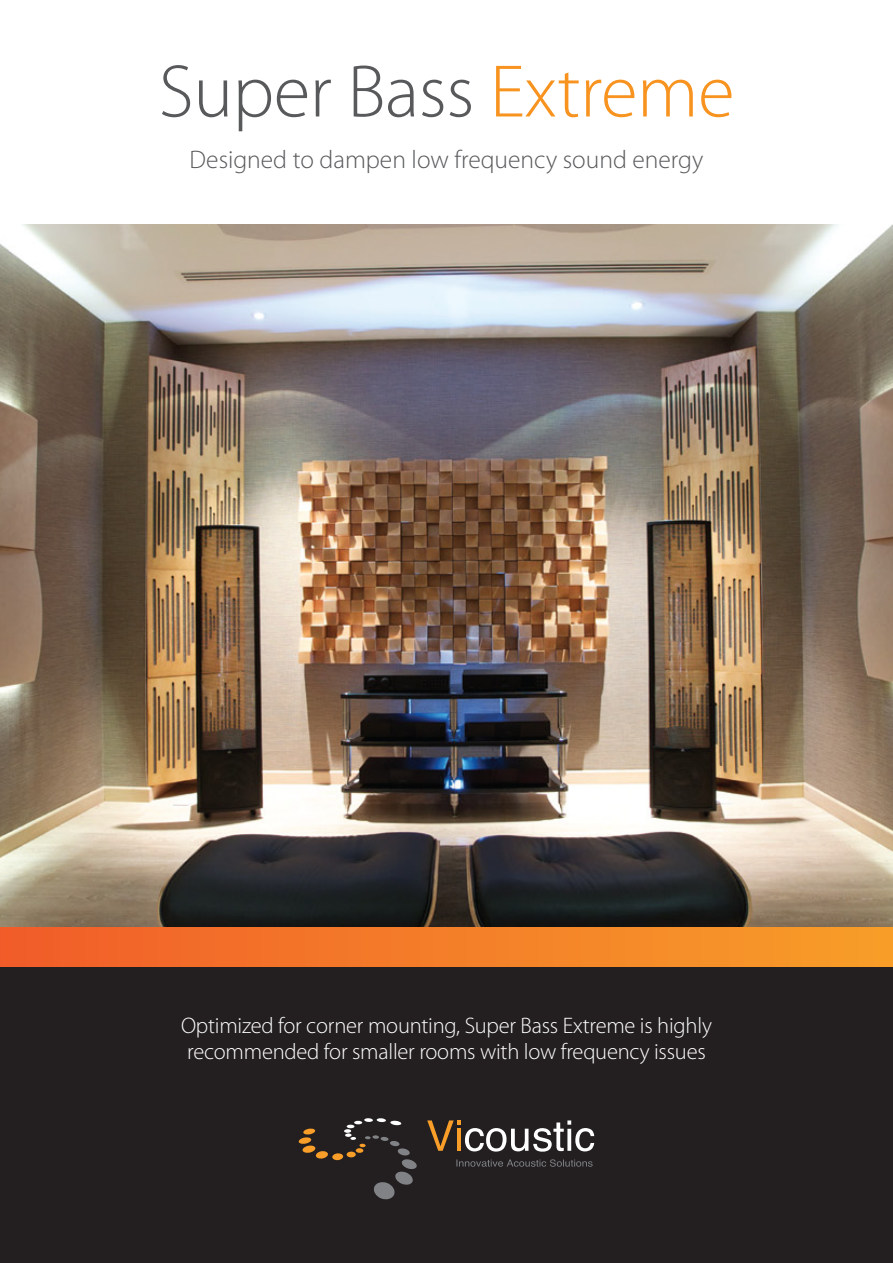
<style>
.page{position:relative;width:893px;height:1263px;background:#fff}
.page>*{position:absolute;margin:0;border:0;box-sizing:border-box;transform-origin:0 0}
.t1{font:300 75px "Myriad Pro";letter-spacing:-.005em;color:#58595b}
.t2{font:300 25.5px "Myriad Pro";color:#58595b}
.t3{font:300 22.5px/25.5px "Myriad Pro";letter-spacing:-.01em;color:#fff}
.s1{color:#f7931e}
</style>
<div class="page">
<div style="left:0;top:966px;width:893px;height:297px;background:#231f20"></div>
<div style="left:0;top:926px;width:893px;height:40px;background:linear-gradient(to right,#f15d29,#f79e29)"></div>
<svg style="left:344px;top:1118px;width:73px;height:82px"></svg>
<div style="left:347px;top:1151px;width:9px;height:6px;background:#f99e28;border-radius:50%"></div>
<div style="left:332px;top:1153px;width:11px;height:7px;background:#f99e28;border-radius:50%"></div>
<svg style="left:298px;top:1128px;width:30px;height:31px"></svg>
<svg style="left:427px;top:1120px;width:167px;height:32px"></svg>
<svg style="left:456px;top:1159px;width:137px;height:8px"></svg>
<img style="left:0;top:225px;width:893px;height:701px">
<h1 class="t1" style="left:159px;top:46px;width:577px">Super Bass <span class="s1">Extreme</span></h1>
<p class="t2" style="left:190px;top:144px;width:515px">Designed to dampen low frequency sound energy</p>
<p class="t3" style="left:181px;top:1013px;width:532px">Optimized for corner mounting, Super Bass Extreme is highly recommended for smaller rooms with low frequency issues</p>
</div>
